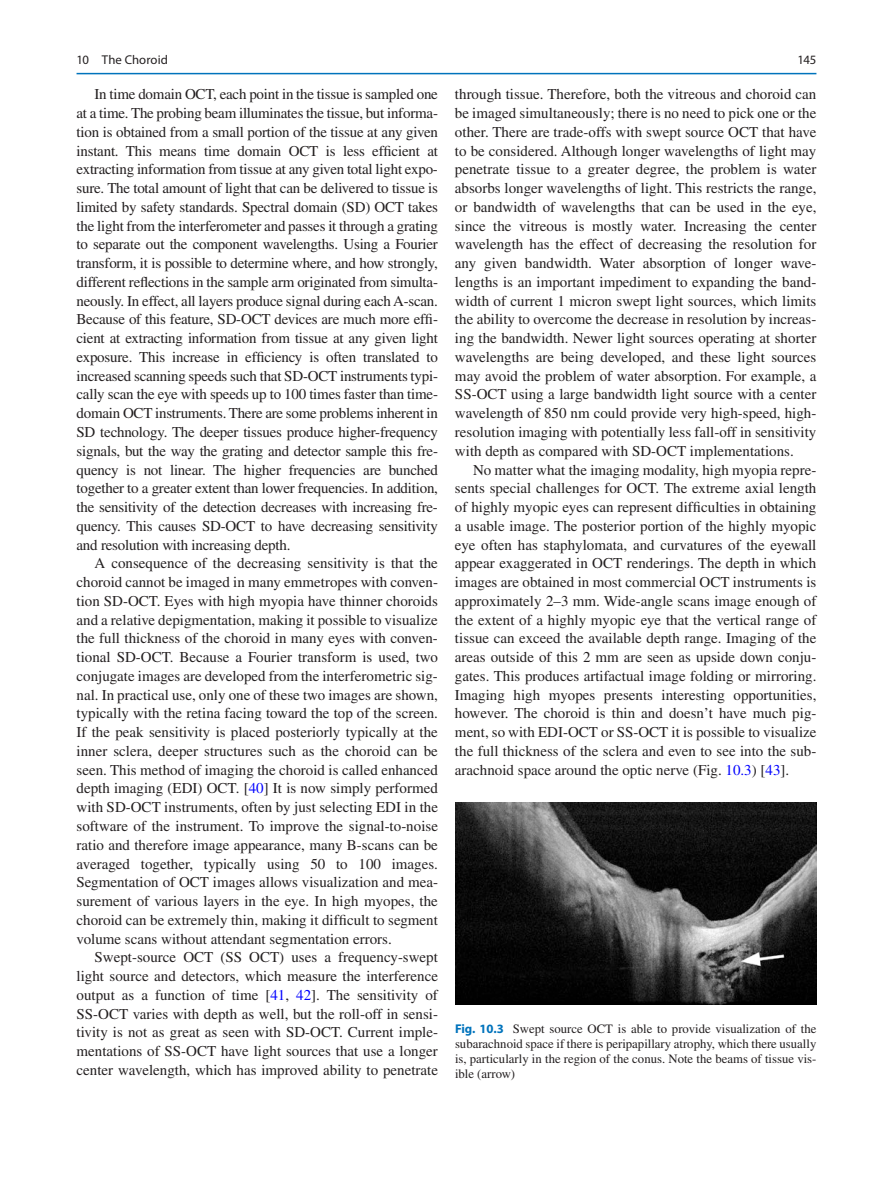
<style>
.page{position:relative;width:893px;height:1187px;background:#fff}
.page>*{position:absolute;margin:0;border:0;box-sizing:border-box;transform-origin:0 0}
.t1{font:15px/18.8px "Times LT Std";color:#231f20;text-align:justify}
.t2{font:12.75px/15px "Times LT Std";color:#231f20;text-align:justify}
.t3{font:12.75px "Myriad Pro Regular 3";letter-spacing:.01em;color:#231f20}
.t4{font:12.75px "Myriad Pro";color:#231f20}
.s1{color:#00f}
.s2{font-family:"Myriad Pro";font-weight:700;color:#0073bc}
</style>
<div class="page">
<img style="left:455px;top:802px;width:361px;height:202px">
<hr style="left:77px;top:73px;width:739px;height:1px;background:#0073bc">
<p class="t3" style="left:77px;top:52px;width:93px">10 The Choroid</p>
<p class="t1" style="left:77px;top:85px;width:363px;text-indent:18px">In time domain OCT, each point in the tissue is sampled one at a time. The probing beam illuminates the tissue, but informa&shy;tion is obtained from a small portion of the tissue at any given instant. This means time domain OCT is less efficient at extracting information from tissue at any given total light expo&shy;sure. The total amount of light that can be delivered to tissue is limited by safety standards. Spectral domain (SD) OCT takes the light from the interferometer and passes it through a grating to separate out the component wavelengths. Using a Fourier transform, it is possible to determine where, and how strongly, different reflections in the sample arm originated from simulta&shy;neously. In effect, all layers produce signal during each A-scan.<br>Because of this feature, SD-OCT devices are much more effi&shy;cient at extracting information from tissue at any given light exposure. This increase in efficiency is often translated to increased scanning speeds such that SD-OCT instruments typi&shy;cally scan the eye with speeds up to 100 times faster than time&shy;domain OCT instruments. There are some problems inherent in SD technology. The deeper tissues produce higher-frequency signals, but the way the grating and detector sample this fre&shy;quency is not linear. The higher frequencies are bunched together to a greater extent than lower frequencies. In addition, the sensitivity of the detection decreases with increasing fre&shy;quency. This causes SD-OCT to have decreasing sensitivity and resolution with increasing depth.</p>
<p class="t1" style="left:77px;top:554px;width:363px;text-indent:18px">A consequence of the decreasing sensitivity is that the choroid cannot be imaged in many emmetropes with conven&shy;tion SD-OCT. Eyes with high myopia have thinner choroids and a relative depigmentation, making it possible to visualize the full thickness of the choroid in many eyes with conven&shy;tional SD-OCT. Because a Fourier transform is used, two conjugate images are developed from the interferometric sig&shy;nal. In practical use, only one of these two images are shown, typically with the retina facing toward the top of the screen.<br>If the peak sensitivity is placed posteriorly typically at the inner sclera, deeper structures such as the choroid can be seen. This method of imaging the choroid is called enhanced depth imaging (EDI) OCT. [<span class="s1">40</span>] It is now simply performed with SD-OCT instruments, often by just selecting EDI in the software of the instrument. To improve the signal-to-noise ratio and therefore image appearance, many B-scans can be averaged together, typically using 50 to 100 images.<br>Segmentation of OCT images allows visualization and mea&shy;surement of various layers in the eye. In high myopes, the choroid can be extremely thin, making it difficult to segment volume scans without attendant segmentation errors.</p>
<p class="t1" style="left:77px;top:947px;width:363px;text-indent:18px">Swept-source OCT (SS OCT) uses a frequency-swept light source and detectors, which measure the interference output as a function of time [<span class="s1">41</span>, <span class="s1">42</span>]. The sensitivity of SS-OCT varies with depth as well, but the roll-off in sensi&shy;tivity is not as great as seen with SD-OCT. Current imple&shy;mentations of SS-OCT have light sources that use a longer center wavelength, which has improved ability to penetrate</p>
<p class="t4" style="left:798px;top:52px;width:20px">145</p>
<p class="t1" style="left:455px;top:85px;width:363px">through tissue. Therefore, both the vitreous and choroid can be imaged simultaneously; there is no need to pick one or the other. There are trade-offs with swept source OCT that have to be considered. Although longer wavelengths of light may penetrate tissue to a greater degree, the problem is water absorbs longer wavelengths of light. This restricts the range, or bandwidth of wavelengths that can be used in the eye, since the vitreous is mostly water. Increasing the center wavelength has the effect of decreasing the resolution for any given bandwidth. Water absorption of longer wave&shy;lengths is an important impediment to expanding the band&shy;width of current 1 micron swept light sources, which limits the ability to overcome the decrease in resolution by increas&shy;ing the bandwidth. Newer light sources operating at shorter wavelengths are being developed, and these light sources may avoid the problem of water absorption. For example, a SS-OCT using a large bandwidth light source with a center wavelength of 850 nm could provide very high-speed, high&shy;resolution imaging with potentially less fall-off in sensitivity with depth as compared with SD-OCT implementations.</p>
<p class="t1" style="left:455px;top:460px;width:363px;text-indent:18px">No matter what the imaging modality, high myopia repre&shy;sents special challenges for OCT. The extreme axial length of highly myopic eyes can represent difficulties in obtaining a usable image. The posterior portion of the highly myopic eye often has staphylomata, and curvatures of the eyewall appear exaggerated in OCT renderings. The depth in which images are obtained in most commercial OCT instruments is approximately 2–3 mm. Wide-angle scans image enough of the extent of a highly myopic eye that the vertical range of tissue can exceed the available depth range. Imaging of the areas outside of this 2 mm are seen as upside down conju&shy;gates. This produces artifactual image folding or mirroring.<br>Imaging high myopes presents interesting opportunities, however. The choroid is thin and doesn’t have much pig&shy;ment, so with EDI-OCT or SS-OCT it is possible to visualize the full thickness of the sclera and even to see into the sub&shy;arachnoid space around the optic nerve (Fig. <span class="s1">10.3</span>) [<span class="s1">43</span>].</p>
<p class="t2" style="left:455px;top:1020px;width:363px"><span class="s2">Fig. 10.3</span> Swept source OCT is able to provide visualization of the subarachnoid space if there is peripapillary atrophy, which there usually is, particularly in the region of the conus. Note the beams of tissue vis&shy;ible (arrow)</p>
</div>
